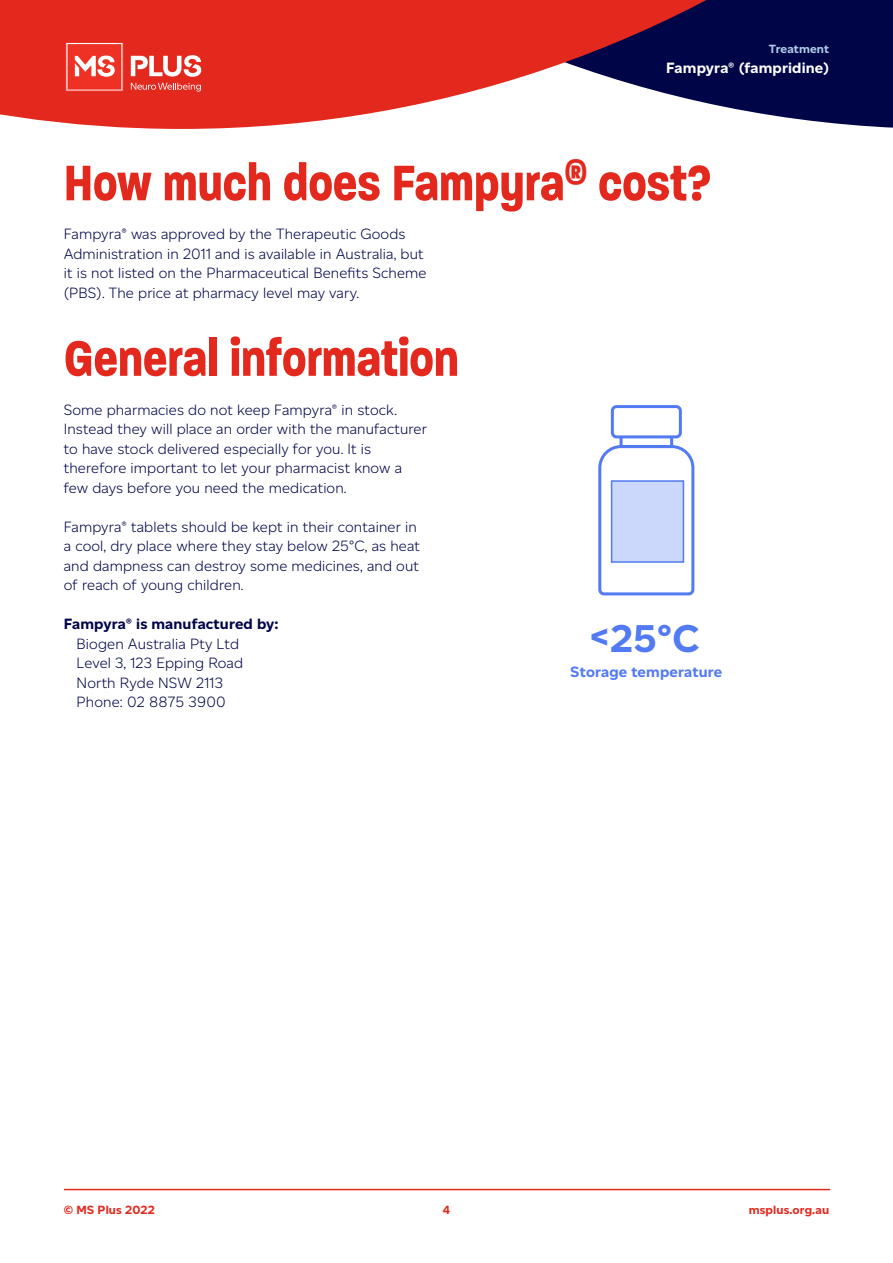
<style>
.page{position:relative;width:893px;height:1263px;background:#fff}
.page>*{position:absolute;margin:0;border:0;box-sizing:border-box;transform-origin:0 0}
.t1{font:700 54px "Paralucent Condensed";letter-spacing:-.005em;color:#e3291d}
.t2{font:700 39px "Altform";color:#527af2}
.t3{font:300 15px/19.5px "Altform";letter-spacing:.01em;color:#000548}
.t4{font:700 15px "Altform";letter-spacing:.01em;color:#000548}
.t5{font:700 15px "Altform";letter-spacing:.01em;color:#fff}
.t6{font:700 15px "Altform";letter-spacing:.01em;color:#527af2}
.t7{font:700 12px "Altform";letter-spacing:.01em;color:#e3291d}
.t8{font:700 12px "Altform";letter-spacing:.01em;color:#b0cae7}
</style>
<div class="page">
<svg style="left:620px;top:438px;width:53px;height:6px"></svg>
<svg style="left:598px;top:444px;width:97px;height:152px"></svg>
<div style="left:611px;top:405px;width:71px;height:33px;border:3px solid #527af2;border-radius:4px"></div>
<div style="left:611px;top:480px;width:73px;height:83px;background:#cbd7fb;border:2px solid #527af2"></div>
<svg style="left:0;top:0;width:893px;height:129px;fill:#e3291d"></svg>
<hr style="left:64px;top:1189px;width:766px;height:1px;background:#e3291d">
<svg style="left:65px;top:42px;width:136px;height:50px;background:#ec5c53"></svg>
<p class="t8" style="left:769px;top:42px;width:62px">Treatment</p>
<p class="t5" style="left:666px;top:59px;width:164px">Fampyra® (fampridine)</p>
<h1 class="t1" style="left:64px;top:151px;width:649px">How much does Fampyra<sup>®</sup> cost?</h1>
<p class="t3" style="left:64px;top:224px;width:364px">Fampyra® was approved by the Therapeutic Goods Administration in 2011 and is available in Australia, but it is not listed on the Pharmaceutical Benefits Scheme (PBS). The price at pharmacy level may vary.</p>
<h1 class="t1" style="left:64px;top:326px;width:397px">General information</h1>
<p class="t3" style="left:64px;top:400px;width:365px">Some pharmacies do not keep Fampyra® in stock.<br>Instead they will place an order with the manufacturer to have stock delivered especially for you. It is therefore important to let your pharmacist know a few days before you need the medication.</p>
<p class="t3" style="left:64px;top:517px;width:358px">Fampyra® tablets should be kept in their container in a cool, dry place where they stay below 25°C, as heat and dampness can destroy some medicines, and out of reach of young children.</p>
<p class="t4" style="left:64px;top:616px;width:216px">Fampyra® is manufactured by:</p>
<p class="t3" style="left:77px;top:634px;width:168px">Biogen Australia Pty Ltd<br>Level 3, 123 Epping Road<br>North Ryde NSW 2113<br>Phone: 02 8875 3900</p>
<h2 class="t2" style="left:590px;top:617px;width:111px">&lt;25°C</h2>
<p class="t6" style="left:570px;top:663px;width:154px">Storage temperature</p>
<p class="t7" style="left:64px;top:1203px;width:93px">© MS Plus 2022</p>
<p class="t7" style="left:749px;top:1203px;width:82px">msplus.org.au</p>
<p class="t7" style="left:443px;top:1203px;width:9px">4</p>
</div>
